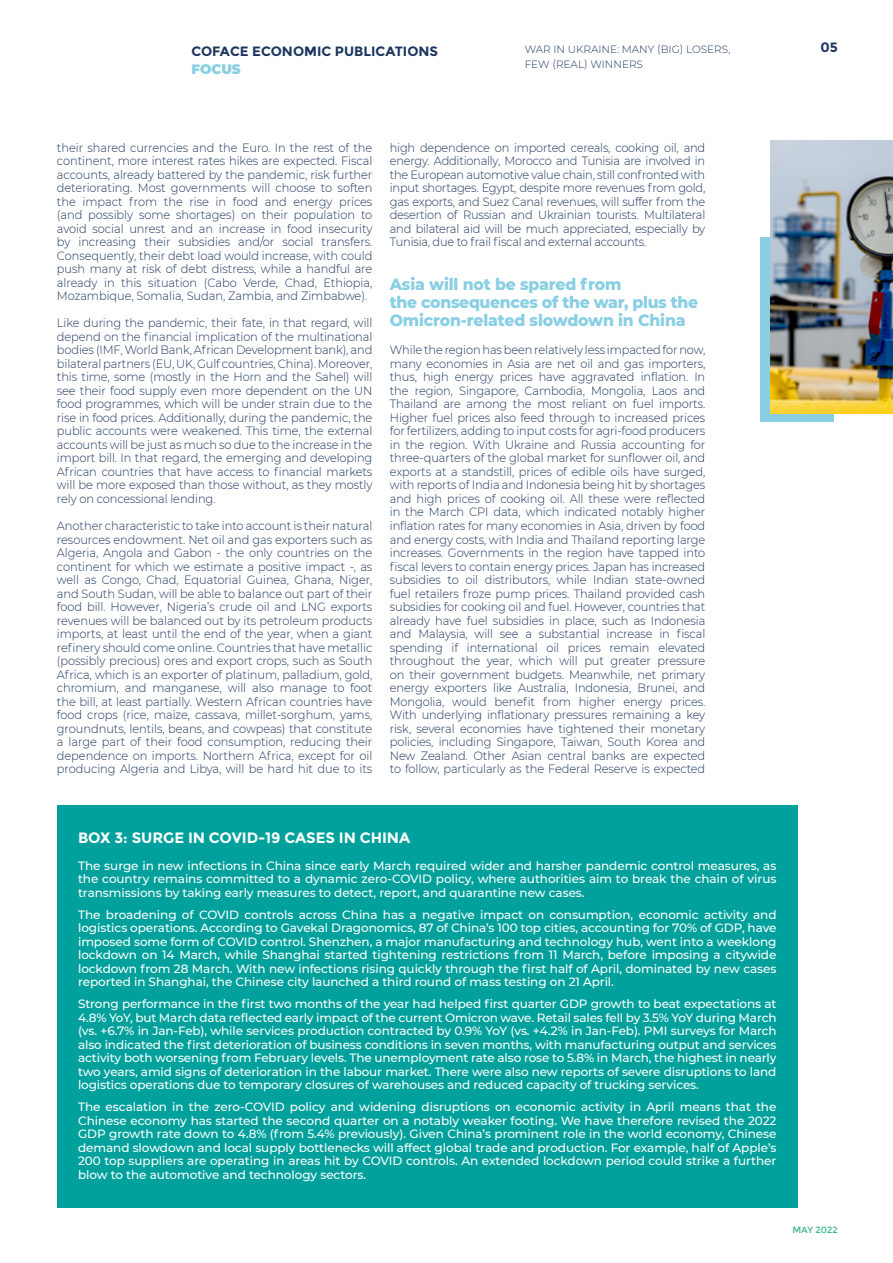
<style>
.page{position:relative;width:893px;height:1263px;background:#fff}
.page>*{position:absolute;margin:0;border:0;box-sizing:border-box;transform-origin:0 0}
.t1{font:800 16.5px/18px "Montserrat";letter-spacing:-.01em;color:#89cfe4;scale:.95 1}
.t2{font:700 15px "Montserrat";letter-spacing:-.005em;color:#fff}
.t3{font:700 13.5px "Montserrat";color:#1c355e}
.t4{font:900 13.5px "Montserrat";letter-spacing:-.005em;color:#89cfe4}
.t5{font:300 12px/13.5px "Montserrat";letter-spacing:-.01em;color:#1c355e;text-align:justify;scale:.95 1}
.t6{font:500 12px/13.5px "Montserrat";letter-spacing:-.005em;color:#fff;text-align:justify}
.t7{font:300 10.5px/15px "Montserrat";color:#1c355e}
.t8{font:9px "Montserrat";color:#3cb38e}
</style>
<div class="page">
<div style="left:761px;top:237px;width:73px;height:184px;background:#89cfe4"></div>
<img style="left:770px;top:140px;width:123px;height:273px">
<div style="left:57px;top:806px;width:741px;height:402px;background:#00a19c"></div>
<p class="t3" style="left:191px;top:43px;width:248px">COFACE ECONOMIC PUBLICATIONS</p>
<p class="t4" style="left:191px;top:59px;width:51px">FOCUS</p>
<p class="t7" style="left:525px;top:41px;width:207px">WAR IN UKRAINE: MANY (BIG) LOSERS,<br>FEW (REAL) WINNERS</p>
<p class="t3" style="left:820px;top:40px;width:19px">05</p>
<p class="t5" style="left:57px;top:141px;width:334px">their shared currencies and the Euro. In the rest of the continent, more interest rates hikes are expected. Fiscal accounts, already battered by the pandemic, risk further deteriorating. Most governments will choose to soften the impact from the rise in food and energy prices (and possibly some shortages) on their population to avoid social unrest and an increase in food insecurity by increasing their subsidies and/or social transfers.<br>Consequently, their debt load would increase, with could push many at risk of debt distress, while a handful are already in this situation (Cabo Verde, Chad, Ethiopia, Mozambique, Somalia, Sudan, Zambia, and Zimbabwe).</p>
<p class="t5" style="left:57px;top:316px;width:334px">Like during the pandemic, their fate, in that regard, will depend on the financial implication of the multinational bodies (IMF, World Bank, African Development bank), and bilateral partners (EU, UK, Gulf countries, China). Moreover, this time, some (mostly in the Horn and the Sahel) will see their food supply even more dependent on the UN food programmes, which will be under strain due to the rise in food prices. Additionally, during the pandemic, the public accounts were weakened. This time, the external accounts will be just as much so due to the increase in the import bill. In that regard, the emerging and developing African countries that have access to financial markets will be more exposed than those without, as they mostly rely on concessional lending.</p>
<p class="t5" style="left:57px;top:519px;width:334px">Another characteristic to take into account is their natural resources endowment. Net oil and gas exporters such as Algeria, Angola and Gabon - the only countries on the continent for which we estimate a positive impact -, as well as Congo, Chad, Equatorial Guinea, Ghana, Niger, and South Sudan, will be able to balance out part of their food bill. However, Nigeria’s crude oil and LNG exports revenues will be balanced out by its petroleum products imports, at least until the end of the year, when a giant refinery should come online. Countries that have metallic (possibly precious) ores and export crops, such as South Africa, which is an exporter of platinum, palladium, gold, chromium, and manganese, will also manage to foot the bill, at least partially. Western African countries have food crops (rice, maize, cassava, millet-sorghum, yams, groundnuts, lentils, beans, and cowpeas) that constitute a large part of their food consumption, reducing their dependence on imports. Northern Africa, except for oil producing Algeria and Libya, will be hard hit due to its</p>
<p class="t5" style="left:390px;top:141px;width:334px">high dependence on imported cereals, cooking oil, and energy. Additionally, Morocco and Tunisia are involved in the European automotive value chain, still confronted with input shortages. Egypt, despite more revenues from gold, gas exports, and Suez Canal revenues, will suffer from the desertion of Russian and Ukrainian tourists. Multilateral and bilateral aid will be much appreciated, especially by Tunisia, due to frail fiscal and external accounts.</p>
<h1 class="t1" style="left:390px;top:274px;width:326px">Asia will not be spared from<br>the consequences of the war, plus the<br>Omicron-related slowdown in China</h1>
<p class="t5" style="left:390px;top:343px;width:334px">While the region has been relatively less impacted for now, many economies in Asia are net oil and gas importers, thus, high energy prices have aggravated inflation. In the region, Singapore, Cambodia, Mongolia, Laos and Thailand are among the most reliant on fuel imports.<br>Higher fuel prices also feed through to increased prices for fertilizers, adding to input costs for agri-food producers in the region. With Ukraine and Russia accounting for three-quarters of the global market for sunflower oil, and exports at a standstill, prices of edible oils have surged, with reports of India and Indonesia being hit by shortages and high prices of cooking oil. All these were reflected in the March CPI data, which indicated notably higher inflation rates for many economies in Asia, driven by food and energy costs, with India and Thailand reporting large increases. Governments in the region have tapped into fiscal levers to contain energy prices. Japan has increased subsidies to oil distributors, while Indian state-owned fuel retailers froze pump prices. Thailand provided cash subsidies for cooking oil and fuel. However, countries that already have fuel subsidies in place, such as Indonesia and Malaysia, will see a substantial increase in fiscal spending if international oil prices remain elevated throughout the year, which will put greater pressure on their government budgets. Meanwhile, net primary energy exporters like Australia, Indonesia, Brunei, and Mongolia, would benefit from higher energy prices.<br>With underlying inflationary pressures remaining a key risk, several economies have tightened their monetary policies, including Singapore, Taiwan, South Korea and New Zealand. Other Asian central banks are expected to follow, particularly as the Federal Reserve is expected</p>
<p class="t2" style="left:78px;top:828px;width:334px">BOX 3: SURGE IN COVID-19 CASES IN CHINA</p>
<p class="t6" style="left:78px;top:858px;width:700px">The surge in new infections in China since early March required wider and harsher pandemic control measures, as the country remains committed to a dynamic zero-COVID policy, where authorities aim to break the chain of virus transmissions by taking early measures to detect, report, and quarantine new cases.</p>
<p class="t6" style="left:78px;top:907px;width:700px">The broadening of COVID controls across China has a negative impact on consumption, economic activity and logistics operations. According to Gavekal Dragonomics, 87 of China’s 100 top cities, accounting for 70% of GDP, have imposed some form of COVID control. Shenzhen, a major manufacturing and technology hub, went into a weeklong lockdown on 14 March, while Shanghai started tightening restrictions from 11 March, before imposing a citywide lockdown from 28 March. With new infections rising quickly through the first half of April, dominated by new cases reported in Shanghai, the Chinese city launched a third round of mass testing on 21 April.</p>
<p class="t6" style="left:78px;top:997px;width:700px">Strong performance in the first two months of the year had helped first quarter GDP growth to beat expectations at 4.8% YoY, but March data reflected early impact of the current Omicron wave. Retail sales fell by 3.5% YoY during March (vs. +6.7% in Jan-Feb), while services production contracted by 0.9% YoY (vs. +4.2% in Jan-Feb). PMI surveys for March also indicated the first deterioration of business conditions in seven months, with manufacturing output and services activity both worsening from February levels. The unemployment rate also rose to 5.8% in March, the highest in nearly two years, amid signs of deterioration in the labour market. There were also new reports of severe disruptions to land logistics operations due to temporary closures of warehouses and reduced capacity of trucking services.</p>
<p class="t6" style="left:78px;top:1100px;width:700px">The escalation in the zero-COVID policy and widening disruptions on economic activity in April means that the Chinese economy has started the second quarter on a notably weaker footing. We have therefore revised the 2022<br>GDP growth rate down to 4.8% (from 5.4% previously). Given China’s prominent role in the world economy, Chinese demand slowdown and local supply bottlenecks will affect global trade and production. For example, half of Apple’s 200 top suppliers are operating in areas hit by COVID controls. An extended lockdown period could strike a further blow to the automotive and technology sectors.</p>
<p class="t8" style="left:792px;top:1225px;width:47px">MAY 2022</p>
</div>
